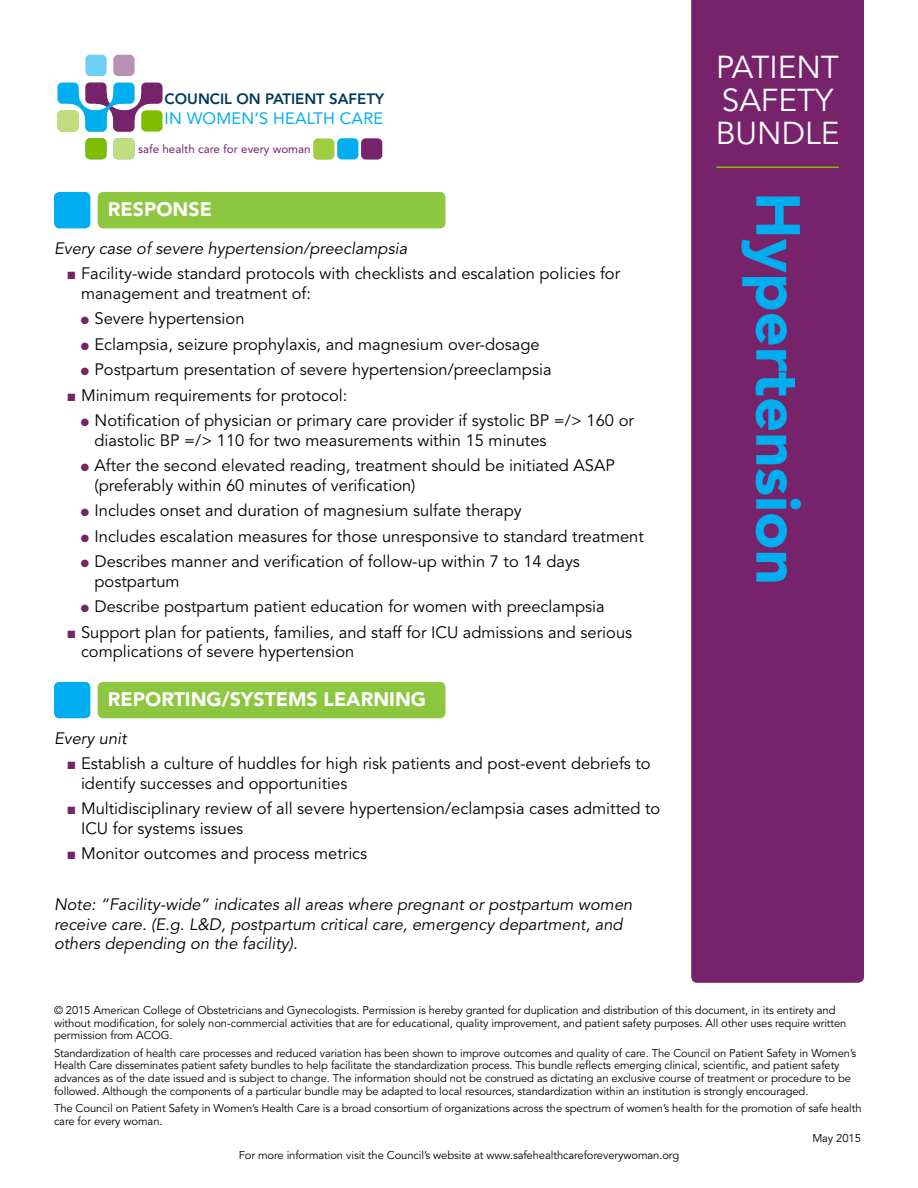
<style>
.page{position:relative;width:918px;height:1188px;background:#fff}
.page>*{position:absolute;margin:0;border:0;box-sizing:border-box;transform-origin:0 0}
.t1{font:900 61.5px "Avenir";color:#00aeef}
.t2{font:31.5px/33px "Avenir";color:#fff}
.t3{font:900 19.5px "Avenir";color:#fff}
.t4{font:16.5px/19.5px "Avenir";color:#000}
.t5{font:italic 16.5px/19.5px "Avenir";color:#000}
.t6{font:16.35px "Avenir";letter-spacing:.01em;color:#00aeef}
.t7{font:800 15px "Avenir";color:#003a5d}
.t8{font:11.7px "Avenir";color:#76236c}
.t9{font:11.25px/12.8px "Avenir";letter-spacing:-.01em;color:#000}
.s1{color:#76236c}
</style>
<div class="page">
<div style="left:54px;top:192px;width:36px;height:36px;background:#00aeef;border-radius:5px"></div>
<div style="left:54px;top:682px;width:36px;height:36px;background:#00aeef;border-radius:5px"></div>
<div style="left:98px;top:192px;width:348px;height:36px;background:#8dc63f;border-radius:5px"></div>
<div style="left:98px;top:682px;width:348px;height:36px;background:#8dc63f;border-radius:5px"></div>
<svg style="left:113px;top:55px;width:22px;height:21px"></svg>
<svg style="left:85px;top:55px;width:22px;height:21px"></svg>
<svg style="left:113px;top:138px;width:22px;height:21px"></svg>
<svg style="left:85px;top:138px;width:22px;height:21px"></svg>
<svg style="left:57px;top:82px;width:106px;height:50px"></svg>
<svg style="left:313px;top:138px;width:69px;height:22px;background:#749b9a"></svg>
<div style="left:691px;top:0;width:173px;height:983px;background:#76236c"></div>
<hr style="left:716px;top:166px;width:123px;height:2px;background:#80bc00">
<h3 class="t7" style="left:165px;top:90px;width:221px">COUNCIL ON PATIENT SAFETY</h3>
<h3 class="t6" style="left:165px;top:109px;width:220px">IN WOMEN’S HEALTH CARE</h3>
<p class="t8" style="left:138px;top:142px;width:174px">safe health care for every woman</p>
<h3 class="t3" style="left:108px;top:198px;width:105px">RESPONSE</h3>
<h3 class="t5" style="left:54px;top:239px;width:355px">Every case of severe hypertension/preeclampsia</h3>
<h3 class="t4" style="left:81px;top:264px;width:541px;text-indent:-14px"><span class="s1">■</span> Facility-wide standard protocols with checklists and escalation policies for management and treatment of:</h3>
<h3 class="t4" style="left:81px;top:309px;width:165px"><span class="s1">●</span> Severe hypertension</h3>
<h3 class="t4" style="left:81px;top:335px;width:460px"><span class="s1">●</span> Eclampsia, seizure prophylaxis, and magnesium over-dosage</h3>
<h3 class="t4" style="left:81px;top:360px;width:472px"><span class="s1">●</span> Postpartum presentation of severe hypertension/preeclampsia</h3>
<h3 class="t4" style="left:67px;top:386px;width:281px"><span class="s1">■</span> Minimum requirements for protocol:</h3>
<h3 class="t4" style="left:94px;top:411px;width:541px;text-indent:-14px"><span class="s1">●</span> Notification of physician or primary care provider if systolic BP =/&gt; 160 or diastolic BP =/&gt; 110 for two measurements within 15 minutes</h3>
<h3 class="t4" style="left:94px;top:456px;width:522px;text-indent:-14px"><span class="s1">●</span> After the second elevated reading, treatment should be initiated ASAP (preferably within 60 minutes of verification)</h3>
<h3 class="t4" style="left:81px;top:501px;width:442px"><span class="s1">●</span> Includes onset and duration of magnesium sulfate therapy</h3>
<h3 class="t4" style="left:81px;top:527px;width:564px"><span class="s1">●</span> Includes escalation measures for those unresponsive to standard treatment</h3>
<h3 class="t4" style="left:94px;top:552px;width:487px;text-indent:-14px"><span class="s1">●</span> Describes manner and verification of follow-up within 7 to 14 days postpartum</h3>
<h3 class="t4" style="left:81px;top:597px;width:525px"><span class="s1">●</span> Describe postpartum patient education for women with preeclampsia</h3>
<h3 class="t4" style="left:81px;top:623px;width:553px;text-indent:-14px"><span class="s1">■</span> Support plan for patients, families, and staff for ICU admissions and serious complications of severe hypertension</h3>
<h3 class="t3" style="left:108px;top:688px;width:320px">REPORTING/SYSTEMS LEARNING</h3>
<h3 class="t5" style="left:54px;top:729px;width:74px">Every unit</h3>
<h3 class="t4" style="left:81px;top:754px;width:571px;text-indent:-14px"><span class="s1">■</span> Establish a culture of huddles for high risk patients and post-event debriefs to identify successes and opportunities</h3>
<h3 class="t4" style="left:81px;top:799px;width:581px;text-indent:-14px"><span class="s1">■</span> Multidisciplinary review of all severe hypertension/eclampsia cases admitted to<br>ICU for systems issues</h3>
<h3 class="t4" style="left:67px;top:844px;width:301px"><span class="s1">■</span> Monitor outcomes and process metrics</h3>
<h3 class="t5" style="left:54px;top:895px;width:580px">Note: “Facility-wide” indicates all areas where pregnant or postpartum women receive care. (E.g. L&amp;D, postpartum critical care, emergency department, and others depending on the facility).</h3>
<h2 class="t2" style="left:716px;top:52px;width:125px">PATIENT<br>SAFETY<br>BUNDLE</h2>
<h1 class="t1" style="left:815px;top:192px;width:394px;rotate:90deg">Hypertension</h1>
<p class="t9" style="left:54px;top:1004px;width:794px">© 2015 American College of Obstetricians and Gynecologists. Permission is hereby granted for duplication and distribution of this document, in its entirety and without modification, for solely non-commercial activities that are for educational, quality improvement, and patient safety purposes. All other uses require written permission from ACOG.</p>
<p class="t9" style="left:54px;top:1047px;width:804px">Standardization of health care processes and reduced variation has been shown to improve outcomes and quality of care. The Council on Patient Safety in Women’s Health Care disseminates patient safety bundles to help facilitate the standardization process. This bundle reflects emerging clinical, scientific, and patient safety advances as of the date issued and is subject to change. The information should not be construed as dictating an exclusive course of treatment or procedure to be followed. Although the components of a particular bundle may be adapted to local resources, standardization within an institution is strongly encouraged.</p>
<p class="t9" style="left:54px;top:1102px;width:809px">The Council on Patient Safety in Women’s Health Care is a broad consortium of organizations across the spectrum of women’s health for the promotion of safe health care for every woman.</p>
<p class="t9" style="left:812px;top:1132px;width:50px">May 2015</p>
<p class="t9" style="left:239px;top:1149px;width:442px">For more information visit the Council’s website at www.safehealthcareforeverywoman.org</p>
</div>
